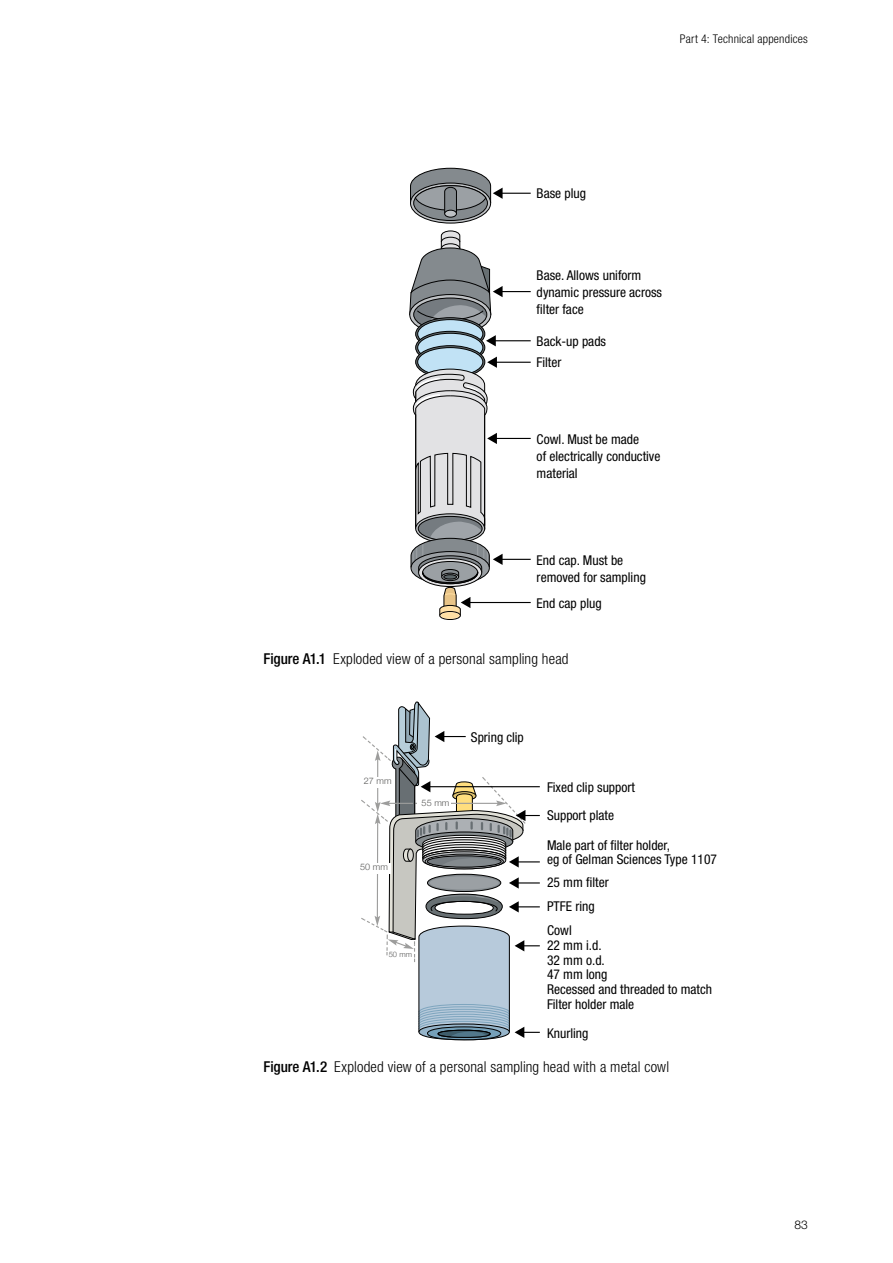
<style>
.page{position:relative;width:893px;height:1263px;background:#fff}
.page>*{position:absolute;margin:0;border:0;box-sizing:border-box;transform-origin:0 0}
.Normal_NEW{font:300 condensed 15px "Helvetica Neue LT Std";letter-spacing:.01em;color:#000}
.t1{font:condensed 13.5px/17px "Helvetica Neue LT Std";color:#000}
.t2{font:300 condensed 12px "Helvetica Neue LT Std";letter-spacing:.02em;color:#000}
.t3{font:300 12px "Helvetica Neue LT Std";color:#000}
.t4{font:300 9px "Helvetica Neue";color:#575756}
.t5{font:300 7.5px "Helvetica Neue";color:#575756}
.s1{font-weight:500}
</style>
<div class="page">
<svg style="left:410px;top:183px;width:81px;height:40px"></svg>
<svg style="left:414px;top:186px;width:73px;height:34px"></svg>
<div style="left:445px;top:210px;width:11px;height:7px;background:#bec1c4;border-radius:50%"></div>
<div style="left:444px;top:210px;width:13px;height:7px;border:1px solid #000;border-radius:50%"></div>
<svg style="left:418px;top:333px;width:65px;height:29px"></svg>
<div style="left:417px;top:333px;width:66px;height:29px;border:1px solid #000;border-radius:50%"></div>
<svg style="left:416px;top:346px;width:69px;height:32px"></svg>
<div style="left:418px;top:348px;width:65px;height:28px;background:#c1e2f5;border-radius:50%"></div>
<div style="left:417px;top:347px;width:66px;height:30px;border:1px solid #000;border-radius:50%"></div>
<div style="left:440px;top:611px;width:20px;height:8px;background:#bda987;border-radius:50%"></div>
<div style="left:439px;top:611px;width:22px;height:9px;border:1px solid #000;border-radius:50%"></div>
<div style="left:441px;top:612px;width:18px;height:7px;background:#ffdfa4;border-radius:50%"></div>
<hr style="left:501px;top:193px;width:30px;height:1px;background:#000">
<svg style="left:410px;top:168px;width:93px;height:46px"></svg>
<hr style="left:501px;top:291px;width:30px;height:1px;background:#000">
<hr style="left:494px;top:340px;width:37px;height:1px;background:#000">
<svg style="left:409px;top:230px;width:94px;height:116px"></svg>
<hr style="left:495px;top:362px;width:36px;height:1px;background:#000">
<hr style="left:495px;top:438px;width:36px;height:1px;background:#000">
<hr style="left:501px;top:559px;width:30px;height:1px;background:#000">
<hr style="left:469px;top:602px;width:62px;height:1px;background:#000">
<svg style="left:410px;top:357px;width:93px;height:259px"></svg>
<div style="left:419px;top:1024px;width:90px;height:16px;background:#101315;border-radius:50%"></div>
<div style="left:419px;top:1024px;width:91px;height:16px;border:1px solid #000;border-radius:50%"></div>
<div style="left:427px;top:1027px;width:74px;height:13px;background:#080b0d;border-radius:50%"></div>
<div style="left:427px;top:1026px;width:74px;height:14px;border:1px solid #000;border-radius:50%"></div>
<svg style="left:361px;top:702px;width:179px;height:336px"></svg>
<p class="t2" style="left:680px;top:31px;width:130px">Part 4: Technical appendices</p>
<p class="t1" style="left:537px;top:185px;width:51px">Base plug</p>
<p class="t1" style="left:537px;top:267px;width:127px">Base. Allows uniform dynamic pressure across filter face</p>
<p class="t1" style="left:537px;top:330px;width:71px;line-height:21.5px">Back-up pads<br>Filter</p>
<p class="t1" style="left:537px;top:430px;width:125px">Cowl. Must be made<br>of electrically conductive material</p>
<p class="t1" style="left:537px;top:551px;width:111px">End cap. Must be removed for sampling</p>
<p class="t1" style="left:537px;top:594px;width:67px">End cap plug</p>
<p class="Normal_NEW" style="left:264px;top:650px;width:306px"><span class="s1">Figure A1.1</span> Exploded view of a personal sampling head</p>
<p class="t1" style="left:471px;top:729px;width:54px">Spring clip</p>
<p class="t4" style="left:364px;top:774px;width:29px">27 mm</p>
<p class="t1" style="left:547px;top:774px;width:90px;line-height:27.6px">Fixed clip support<br>Support plate</p>
<p class="t1" style="left:547px;top:837px;width:171px;line-height:14.7px">Male part of filter holder,<br>eg of Gelman Sciences Type 1107</p>
<p class="t1" style="left:547px;top:870px;width:63px;line-height:24.2px">25 mm filter<br>PTFE ring<br>Cowl</p>
<p class="t1" style="left:547px;top:938px;width:167px;line-height:14.7px">22 mm i.d.<br>32 mm o.d.<br>47 mm long<br>Recessed and threaded to match<br>Filter holder male</p>
<p class="t1" style="left:547px;top:1024px;width:43px">Knurling</p>
<p class="Normal_NEW" style="left:264px;top:1058px;width:407px"><span class="s1">Figure A1.2</span> Exploded view of a personal sampling head with a metal cowl</p>
<p class="t4" style="left:422px;top:796px;width:29px">55 mm</p>
<p class="t4" style="left:360px;top:860px;width:29px">50 mm</p>
<p class="t5" style="left:389px;top:948px;width:25px">50 mm</p>
<p class="t3" style="left:794px;top:1217px;width:15px">83</p>
</div>
